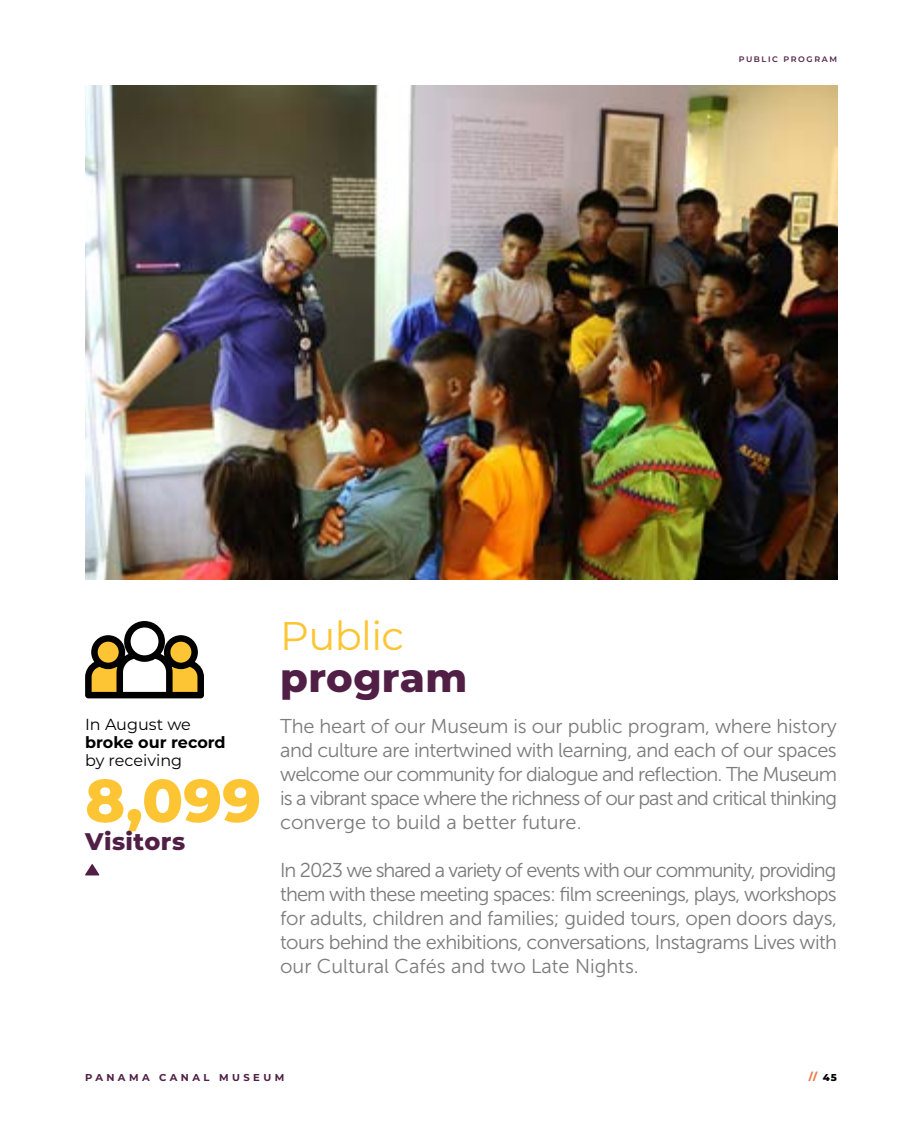
<style>
.page{position:relative;width:908px;height:1134px;background:#fff}
.page>*{position:absolute;margin:0;border:0;box-sizing:border-box;transform-origin:0 0}
.t1{font:800 60px "Montserrat";color:#fdc533}
.t2{font:800 40px "Montserrat";letter-spacing:.01em;color:#511e45}
.t3{font:40px "Montserrat";letter-spacing:-.015em;color:#fdc533}
.t4{font:800 24px "Montserrat";letter-spacing:.02em;color:#511e45}
.t5{font:20px/24px "Museo Sans 300";color:#7c7b7b;text-align:justify}
.t6{font:16px "Montserrat";color:#000}
.t7{font:700 16px "Montserrat";color:#000}
.t8{font:700 10px "Montserrat";letter-spacing:.34em;color:#511e45}
.t9{font:800 10px "Montserrat";color:#ee7544}
.t10{font:600 8px "Montserrat";letter-spacing:.2em;color:#511e45}
.s1{color:#000}
</style>
<div class="page">
<svg style="left:85px;top:864px;width:14px;height:11px"></svg>
<img style="left:85px;top:85px;width:751px;height:494px">
<svg style="left:85px;top:621px;width:119px;height:77px"></svg>
<p class="t10" style="left:738px;top:54px;width:100px">PUBLIC PROGRAM</p>
<p class="t6" style="left:85px;top:713px;width:107px">In August we</p>
<p class="t7" style="left:85px;top:730px;width:142px">broke our record</p>
<p class="t6" style="left:85px;top:749px;width:98px">by receiving</p>
<h1 class="t1" style="left:85px;top:757px;width:177px">8,099</h1>
<p class="t4" style="left:85px;top:824px;width:101px">Visitors</p>
<h2 class="t3" style="left:280px;top:608px;width:125px">Public</h2>
<h2 class="t2" style="left:280px;top:648px;width:188px">program</h2>
<p class="t5" style="left:280px;top:714px;width:558px">The heart of our Museum is our public program, where history and culture are intertwined with learning, and each of our spaces welcome our community for dialogue and reflection. The Museum is a vibrant space where the richness of our past and critical thinking converge to build a better future.</p>
<p class="t5" style="left:280px;top:858px;width:558px">In 2023 we shared a variety of events with our community, providing them with these meeting spaces: film screenings, plays, workshops for adults, children and families; guided tours, open doors days, tours behind the exhibitions, conversations, Instagrams Lives with our Cultural Cafés and two Late Nights.</p>
<p class="t8" style="left:85px;top:1070px;width:200px">PANAMA CANAL MUSEUM</p>
<p class="t9" style="left:808px;top:1069px;width:30px">// <span class="s1">45</span></p>
</div>
